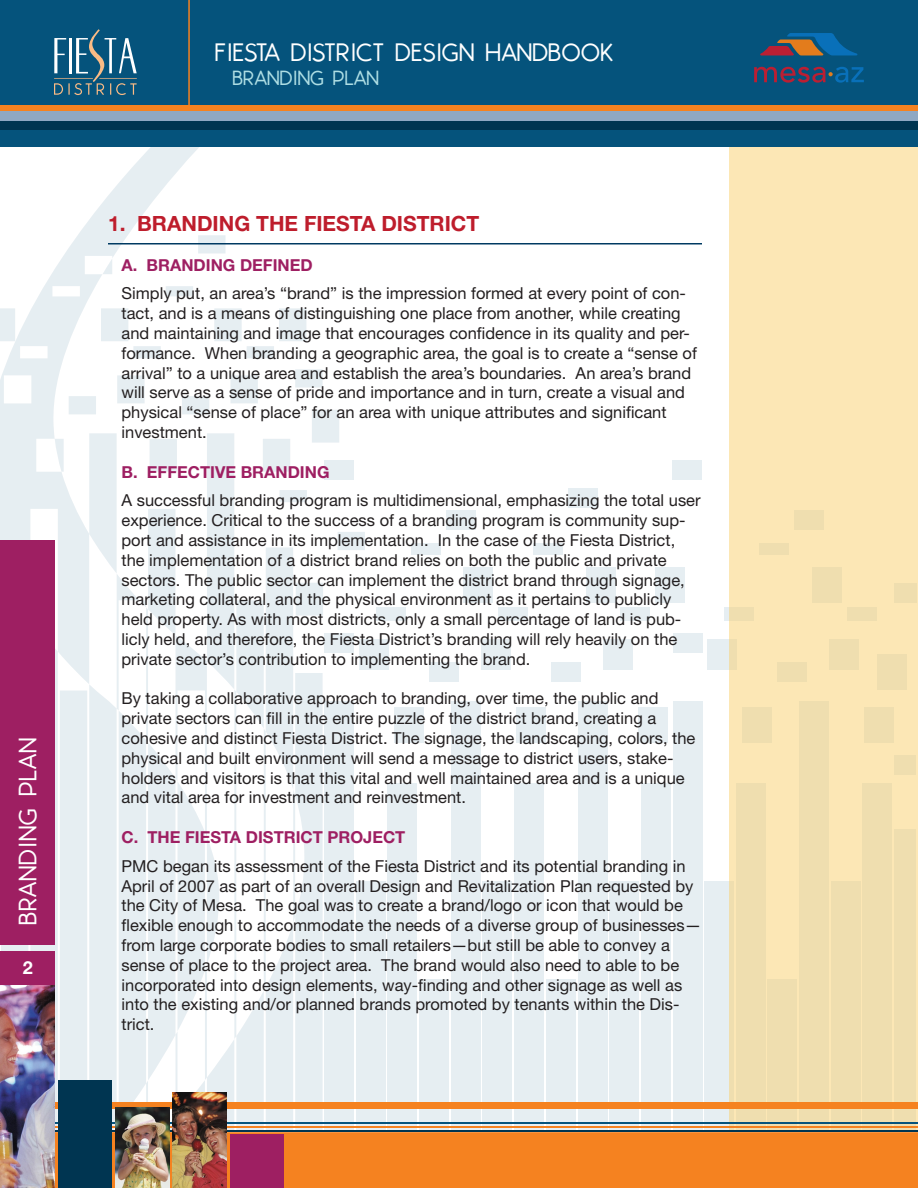
<style>
.page{position:relative;width:918px;height:1188px;background:#fff}
.page>*{position:absolute;margin:0;border:0;box-sizing:border-box;transform-origin:0 0}
.t1{font:700 24px "Andrew Andreas";letter-spacing:-.025em;color:#fff}
.t2{font:700 24px "Andrew Andreas";color:#fff}
.t3{font:700 21px "Helvetica Neue LT Std";color:#be1d2c}
.t4{font:700 19.5px "Andrew Andreas";letter-spacing:-.025em;color:#aedee4}
.t5{font:700 18px "Helvetica Neue LT Std";color:#fff}
.t6{font:16.5px/19.8px "Helvetica Neue LT Std";color:#231f20}
.Heading_2{font:700 16.5px "Helvetica Neue LT Std";color:#9e1f62}
</style>
<div class="page">
<svg style="left:0;top:147px;width:323px;height:983px"></svg>
<div style="left:325px;top:702px;width:29px;height:486px;background:#e6eef2"></div>
<div style="left:325px;top:633px;width:29px;height:19px;background:#e6eef2"></div>
<div style="left:673px;top:702px;width:30px;height:486px;background:#e6eef2"></div>
<div style="left:419px;top:979px;width:30px;height:209px;background:#e6eef2"></div>
<div style="left:387px;top:783px;width:30px;height:405px;background:#e6eef2"></div>
<div style="left:356px;top:882px;width:29px;height:306px;background:#e6eef2"></div>
<div style="left:451px;top:702px;width:30px;height:486px;background:#e6eef2"></div>
<div style="left:546px;top:979px;width:30px;height:209px;background:#e6eef2"></div>
<div style="left:514px;top:783px;width:30px;height:405px;background:#e6eef2"></div>
<div style="left:483px;top:882px;width:29px;height:306px;background:#e6eef2"></div>
<div style="left:578px;top:702px;width:29px;height:486px;background:#e6eef2"></div>
<div style="left:641px;top:783px;width:30px;height:405px;background:#e6eef2"></div>
<div style="left:610px;top:882px;width:29px;height:306px;background:#e6eef2"></div>
<div style="left:429px;top:662px;width:29px;height:19px;background:#e6eef2"></div>
<div style="left:394px;top:708px;width:29px;height:35px;background:#e6eef2"></div>
<div style="left:359px;top:639px;width:30px;height:31px;background:#e6eef2"></div>
<div style="left:464px;top:567px;width:29px;height:36px;background:#e6eef2"></div>
<div style="left:551px;top:662px;width:29px;height:19px;background:#e6eef2"></div>
<div style="left:411px;top:543px;width:30px;height:11px;background:#e6eef2"></div>
<div style="left:533px;top:543px;width:30px;height:11px;background:#e6eef2"></div>
<div style="left:516px;top:708px;width:30px;height:35px;background:#e6eef2"></div>
<div style="left:481px;top:639px;width:30px;height:31px;background:#e6eef2"></div>
<div style="left:586px;top:567px;width:29px;height:36px;background:#e6eef2"></div>
<div style="left:656px;top:567px;width:29px;height:36px;background:#e6eef2"></div>
<div style="left:673px;top:633px;width:30px;height:19px;background:#e6eef2"></div>
<div style="left:446px;top:511px;width:30px;height:19px;background:#e6eef2"></div>
<div style="left:568px;top:488px;width:30px;height:20px;background:#e6eef2"></div>
<div style="left:638px;top:708px;width:30px;height:35px;background:#e6eef2"></div>
<div style="left:376px;top:608px;width:30px;height:13px;background:#e6eef2"></div>
<div style="left:499px;top:608px;width:29px;height:13px;background:#e6eef2"></div>
<div style="left:621px;top:608px;width:29px;height:13px;background:#e6eef2"></div>
<div style="left:603px;top:639px;width:30px;height:31px;background:#e6eef2"></div>
<div style="left:704px;top:882px;width:30px;height:306px;background:#e6eef2"></div>
<div style="left:707px;top:639px;width:30px;height:31px;background:#e6eef2"></div>
<div style="left:672px;top:461px;width:30px;height:19px;background:#e6eef2"></div>
<svg style="left:725px;top:608px;width:5px;height:13px"></svg>
<svg style="left:280px;top:410px;width:85px;height:206px"></svg>
<div style="left:730px;top:1px;width:188px;height:1186px;background:linear-gradient(to right,#f8e4b3,#f7e4b3)"></div>
<div style="left:0;top:1102px;width:918px;height:6px;background:#f58220"></div>
<hr style="left:0;top:1122px;width:918px;height:2px;background:#05537c">
<hr style="left:0;top:1126px;width:918px;height:2px;background:#f58220">
<hr style="left:0;top:1130px;width:918px;height:2px;background:#003551">
<hr style="left:0;top:1132px;width:918px;height:2px;background:#f79541">
<div style="left:0;top:1134px;width:918px;height:54px;background:#f58220"></div>
<div style="left:0;top:0;width:918px;height:147px;background:#05537c"></div>
<div style="left:0;top:106px;width:918px;height:6px;background:#f58220"></div>
<div style="left:0;top:112px;width:918px;height:10px;background:#8fa8c3"></div>
<div style="left:0;top:122px;width:918px;height:8px;background:#003551"></div>
<div style="left:0;top:951px;width:54px;height:35px;background:#9e1f62"></div>
<div style="left:0;top:540px;width:54px;height:405px;background:#9e1f62"></div>
<img style="left:0;top:985px;width:54px;height:203px">
<hr style="left:188px;top:0;width:2px;height:106px;background:#f58220">
<div style="left:58px;top:1080px;width:54px;height:108px;background:#003551"></div>
<img style="left:115px;top:1107px;width:54px;height:81px">
<img style="left:173px;top:1092px;width:54px;height:96px">
<div style="left:230px;top:1134px;width:54px;height:54px;background:#9e1f62"></div>
<svg style="left:760px;top:33px;width:97px;height:22px"></svg>
<svg style="left:754px;top:67px;width:110px;height:16px"></svg>
<svg style="left:54px;top:29px;width:83px;height:66px"></svg>
<hr style="left:917px;top:2px;width:1px;height:1186px;background:#facf6c">
<hr style="left:108px;top:243px;width:594px;height:1px;background:#003a62">
<p class="t2" style="left:13px;top:925px;width:190px;rotate:-90deg">BRANDING PLAN</p>
<p class="t5" style="left:23px;top:956px;width:12px">2</p>
<p class="t1" style="left:215px;top:38px;width:401px">FIESTA DISTRICT DESIGN HANDBOOK</p>
<p class="t4" style="left:232px;top:66px;width:149px">BRANDING PLAN</p>
<p class="t3" style="left:108px;top:211px;width:373px">1. BRANDING THE FIESTA DISTRICT</p>
<p class="Heading_2" style="left:122px;top:255px;width:193px">A. BRANDING DEFINED</p>
<p class="t6" style="left:122px;top:283px;width:577px">Simply put, an area’s “brand” is the impression formed at every point of con&shy;tact, and is a means of distinguishing one place from another, while creating and maintaining and image that encourages confidence in its quality and per&shy;formance. When branding a geographic area, the goal is to create a “sense of arrival” to a unique area and establish the area’s boundaries. An area’s brand will serve as a sense of pride and importance and in turn, create a visual and physical “sense of place” for an area with unique attributes and significant investment.</p>
<p class="Heading_2" style="left:122px;top:462px;width:210px">B. EFFECTIVE BRANDING</p>
<p class="t6" style="left:122px;top:490px;width:581px">A successful branding program is multidimensional, emphasizing the total user experience. Critical to the success of a branding program is community sup&shy;port and assistance in its implementation. In the case of the Fiesta District, the implementation of a district brand relies on both the public and private sectors. The public sector can implement the district brand through signage, marketing collateral, and the physical environment as it pertains to publicly held property. As with most districts, only a small percentage of land is pub&shy;licly held, and therefore, the Fiesta District’s branding will rely heavily on the private sector’s contribution to implementing the brand.</p>
<p class="t6" style="left:122px;top:688px;width:575px">By taking a collaborative approach to branding, over time, the public and private sectors can fill in the entire puzzle of the district brand, creating a cohesive and distinct Fiesta District. The signage, the landscaping, colors, the physical and built environment will send a message to district users, stake&shy;holders and visitors is that this vital and well maintained area and is a unique and vital area for investment and reinvestment.</p>
<p class="Heading_2" style="left:122px;top:827px;width:285px">C. THE FIESTA DISTRICT PROJECT</p>
<p class="t6" style="left:122px;top:856px;width:581px">PMC began its assessment of the Fiesta District and its potential branding in April of 2007 as part of an overall Design and Revitalization Plan requested by the City of Mesa. The goal was to create a brand/logo or icon that would be flexible enough to accommodate the needs of a diverse group of businesses— from large corporate bodies to small retailers—but still be able to convey a sense of place to the project area. The brand would also need to able to be incorporated into design elements, way-finding and other signage as well as into the existing and/or planned brands promoted by tenants within the Dis&shy;trict.</p>
</div>
